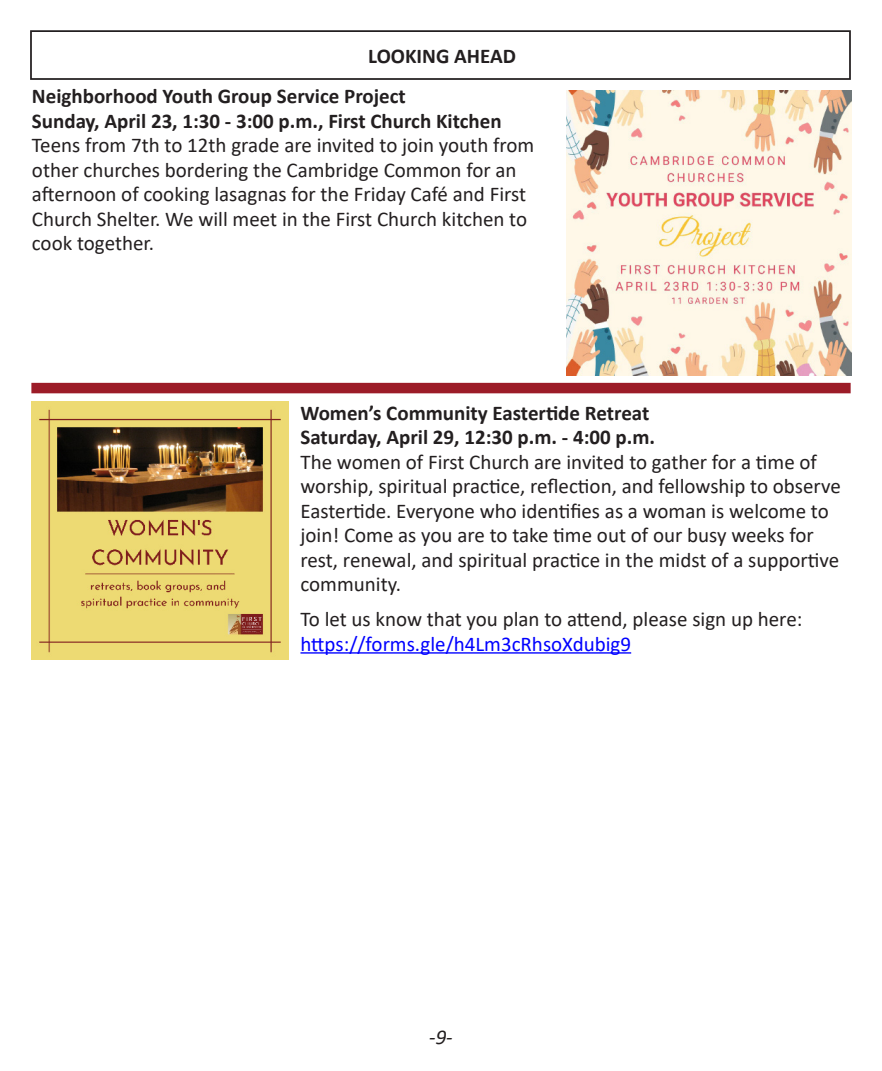
<style>
.page{position:relative;width:882px;height:1071px;background:#fff}
.page>*{position:absolute;margin:0;border:0;box-sizing:border-box;transform-origin:0 0}
.Paragraph_Style_1{font:21px/24.5px "Calibri";color:#231f20}
.Paragraph_Style_1-2{font:700 21px "Calibri";color:#231f20}
.Paragraph_Style_1-3{font:21px "Calibri";color:#00f}
.Paragraph_Style_1-4{font:italic 21px "Calibri";color:#231f20}
</style>
<div class="page">
<div style="left:30px;top:30px;width:821px;height:50px;border:2px solid #231f20"></div>
<div style="left:31px;top:383px;width:820px;height:10px;background:#9c1c28"></div>
<img style="left:566px;top:90px;width:286px;height:286px">
<hr style="left:300px;top:652px;width:331px;height:2px;background:#00f">
<img style="left:32px;top:402px;width:257px;height:257px">
<p class="Paragraph_Style_1-2" style="left:368px;top:41px;width:149px">LOOKING AHEAD</p>
<p class="Paragraph_Style_1-2" style="left:32px;top:81px;width:375px">Neighborhood Youth Group Service Project</p>
<p class="Paragraph_Style_1-2" style="left:32px;top:106px;width:471px">Sunday, April 23, 1:30 - 3:00 p.m., First Church Kitchen</p>
<p class="Paragraph_Style_1" style="left:32px;top:132px;width:504px">Teens from 7th to 12th grade are invited to join youth from other churches bordering the Cambridge Common for an afternoon of cooking lasagnas for the Friday Café and First Church Shelter. We will meet in the First Church kitchen to cook together.</p>
<p class="Paragraph_Style_1-2" style="left:300px;top:398px;width:350px">Women’s Community Eastertide Retreat</p>
<p class="Paragraph_Style_1-2" style="left:300px;top:422px;width:356px">Saturday, April 29, 12:30 p.m. - 4:00 p.m.</p>
<p class="Paragraph_Style_1" style="left:300px;top:449px;width:542px">The women of First Church are invited to gather for a time of worship, spiritual practice, reflection, and fellowship to observe Eastertide. Everyone who identifies as a woman is welcome to join! Come as you are to take time out of our busy weeks for rest, renewal, and spiritual practice in the midst of a supportive community.</p>
<p class="Paragraph_Style_1" style="left:300px;top:606px;width:503px">To let us know that you plan to attend, please sign up here:</p>
<p class="Paragraph_Style_1-3" style="left:300px;top:629px;width:332px">https://forms.gle/h4Lm3cRhsoXdubig9</p>
<p class="Paragraph_Style_1-4" style="left:429px;top:1023px;width:25px">-9-</p>
</div>
